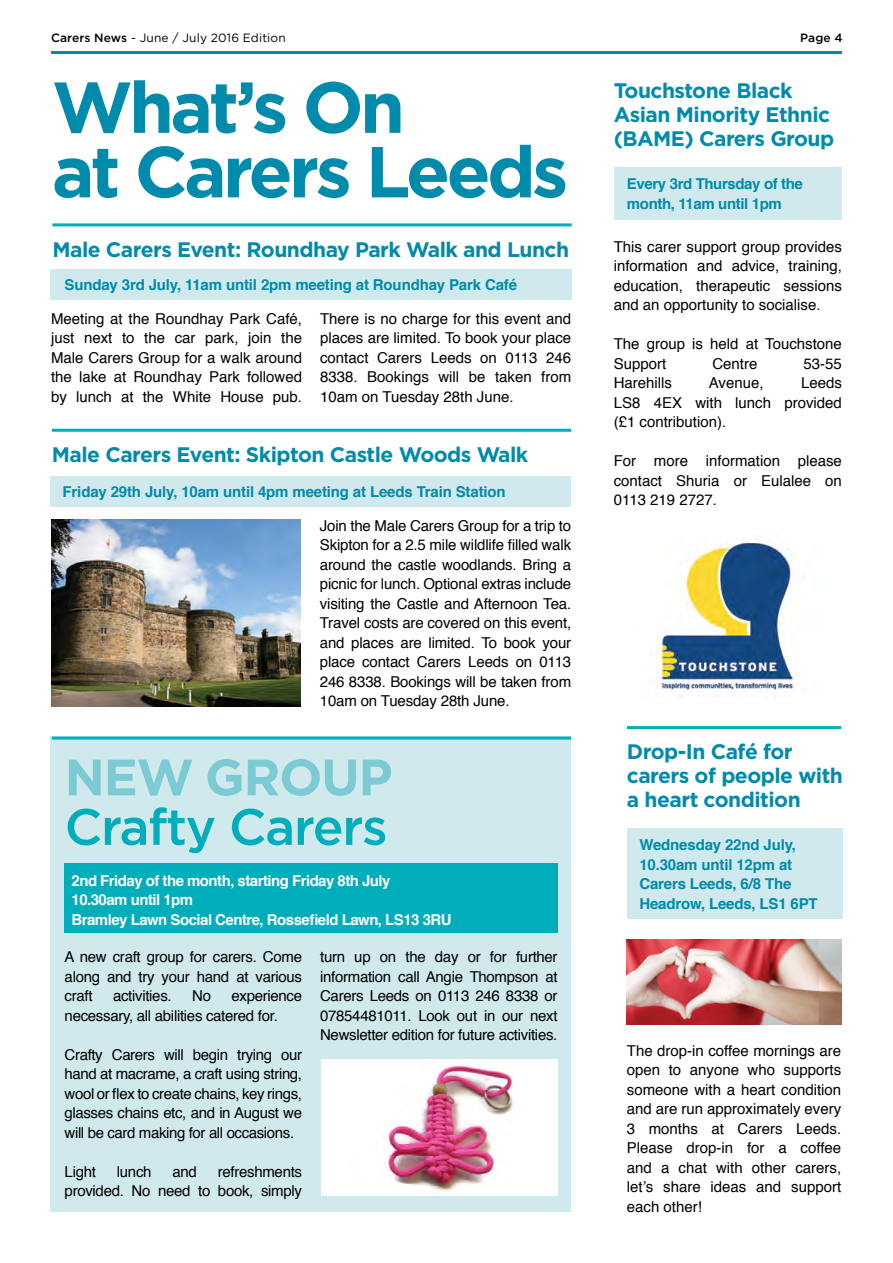
<style>
.page{position:relative;width:893px;height:1263px;background:#fff}
.page>*{position:absolute;margin:0;border:0;box-sizing:border-box;transform-origin:0 0}
.t1{font:700 72px/64.5px "Gotham";letter-spacing:-.05em;color:#008aab}
.t2{font:500 51px "Gotham";letter-spacing:-.025em;color:#00adbb}
.t3{font:700 51px "Gotham";letter-spacing:-.025em;color:#7ccad3}
.t4{font:700 21px/24px "Gotham";letter-spacing:-.025em;color:#008aab}
.t5{font:15px/19.5px "Helvetica";color:#000;text-align:justify}
.t6{font:700 15px/19.5px "Helvetica";letter-spacing:-.01em;color:#008aab}
.t7{font:700 15px/19.5px "Helvetica";letter-spacing:-.035em;color:#fff}
.t8{font:15px/19.5px "Helvetica";letter-spacing:-.02em;color:#000}
.t9{font:12px "Gotham";letter-spacing:.01em;color:#000}
.t10{font:500 12px "Gotham";color:#000}
.s1{font-weight:500}
</style>
<div class="page">
<hr style="left:51px;top:51px;width:791px;height:3px;background:#008aab">
<div style="left:50px;top:736px;width:521px;height:476px;background:#d0e9ec"></div>
<hr style="left:627px;top:726px;width:214px;height:3px;background:#00adbb">
<hr style="left:52px;top:223px;width:520px;height:3px;background:#00adbb">
<div style="left:50px;top:269px;width:522px;height:31px;background:#d0e9ec"></div>
<img style="left:322px;top:1059px;width:236px;height:137px">
<img style="left:627px;top:940px;width:215px;height:84px">
<hr style="left:52px;top:429px;width:519px;height:3px;background:#00adbb">
<img style="left:51px;top:520px;width:249px;height:186px">
<div style="left:50px;top:476px;width:521px;height:30px;background:#d0e9ec"></div>
<hr style="left:52px;top:736px;width:519px;height:3px;background:#00adbb">
<div style="left:65px;top:863px;width:493px;height:70px;background:#00adbb"></div>
<div style="left:627px;top:828px;width:216px;height:91px;background:#d0e9ec"></div>
<img style="left:656px;top:534px;width:142px;height:164px">
<div style="left:614px;top:167px;width:228px;height:52px;background:#d0e9ec"></div>
<p class="t9" style="left:51px;top:31px;width:236px"><span class="s1">Carers News</span> - June / July 2016 Edition</p>
<p class="t10" style="left:800px;top:31px;width:44px">Page 4</p>
<h1 class="t1" style="left:52px;top:73px;width:518px">What’s On<br>at Carers Leeds</h1>
<h3 class="t4" style="left:614px;top:78px;width:222px">Touchstone Black<br>Asian Minority Ethnic (BAME) Carers Group</h3>
<p class="t6" style="left:627px;top:174px;width:178px">Every 3rd Thursday of the month, 11am until 1pm</p>
<h3 class="t4" style="left:52px;top:237px;width:518px">Male Carers Event: Roundhay Park Walk and Lunch</h3>
<p class="t6" style="left:65px;top:275px;width:454px">Sunday 3rd July, 11am until 2pm meeting at Roundhay Park Café</p>
<p class="t5" style="left:51px;top:309px;width:253px">Meeting at the Roundhay Park Café, just next to the car park, join the Male Carers Group for a walk around the lake at Roundhay Park followed by lunch at the White House pub.</p>
<p class="t5" style="left:320px;top:309px;width:253px">There is no charge for this event and places are limited. To book your place contact Carers Leeds on 0113 246<br>8338. Bookings will be taken from 10am on Tuesday 28th June.</p>
<h3 class="t4" style="left:52px;top:442px;width:478px">Male Carers Event: Skipton Castle Woods Walk</h3>
<p class="t6" style="left:63px;top:482px;width:445px">Friday 29th July, 10am until 4pm meeting at Leeds Train Station</p>
<p class="t5" style="left:320px;top:516px;width:253px">Join the Male Carers Group for a trip to Skipton for a 2.5 mile wildlife filled walk around the castle woodlands. Bring a picnic for lunch. Optional extras include visiting the Castle and Afternoon Tea.<br>Travel costs are covered on this event, and places are limited. To book your place contact Carers Leeds on 0113<br>246 8338. Bookings will be taken from 10am on Tuesday 28th June.</p>
<h2 class="t3" style="left:65px;top:748px;width:329px">NEW GROUP</h2>
<h2 class="t2" style="left:65px;top:798px;width:324px">Crafty Carers</h2>
<p class="t7" style="left:72px;top:871px;width:382px">2nd Friday of the month, starting Friday 8th July<br>10.30am until 1pm<br>Bramley Lawn Social Centre, Rossefield Lawn, LS13 3RU</p>
<p class="t5" style="left:65px;top:948px;width:239px">A new craft group for carers. Come along and try your hand at various craft</p>
<p class="t8" style="left:65px;top:987px;width:239px;text-indent:167px">experience necessary, all abilities catered for.</p>
<p class="t5" style="left:65px;top:1045px;width:239px">Crafty Carers will begin trying our hand at macrame, a craft using string, wool or flex to create chains, key rings, glasses chains etc, and in August we will be card making for all occasions.</p>
<p class="t5" style="left:65px;top:1162px;width:33px">Light</p>
<p class="t5" style="left:117px;top:1162px;width:36px">lunch</p>
<p class="t5" style="left:172px;top:1162px;width:26px">and</p>
<p class="t8" style="left:113px;top:987px;width:60px">activities.</p>
<p class="t5" style="left:192px;top:987px;width:20px">No</p>
<p class="t8" style="left:65px;top:1162px;width:239px;text-align:right">refreshments<br>provided. No need to book, simply</p>
<p class="t5" style="left:320px;top:948px;width:239px">turn up on the day or for further information call Angie Thompson at Carers Leeds on 0113 246 8338 or 07854481011. Look out in our next Newsletter edition for future activities.</p>
<p class="t5" style="left:614px;top:237px;width:230px">This carer support group provides information and advice, training, education, therapeutic sessions and an opportunity to socialise.</p>
<p class="t5" style="left:614px;top:335px;width:230px">The group is held at Touchstone<br>Support</p>
<p class="t5" style="left:712px;top:354px;width:47px">Centre</p>
<p class="t5" style="left:804px;top:354px;width:40px">53-55</p>
<p class="t5" style="left:614px;top:374px;width:230px;text-indent:187px">Leeds LS8 4EX with lunch provided (£1 contribution).</p>
<p class="t5" style="left:614px;top:452px;width:230px">For more information please contact Shuria or Eulalee on 0113 219 2727.</p>
<p class="t5" style="left:614px;top:374px;width:60px">Harehills</p>
<p class="t5" style="left:709px;top:374px;width:56px">Avenue,</p>
<h3 class="t4" style="left:627px;top:739px;width:218px">Drop-In Café for carers of people with a heart condition</h3>
<p class="t6" style="left:639px;top:835px;width:180px">Wednesday 22nd July,<br>10.30am until 12pm at<br>Carers Leeds, 6/8 The<br>Headrow, Leeds, LS1 6PT</p>
<p class="t5" style="left:627px;top:1041px;width:216px">The drop-in coffee mornings are open to anyone who supports someone with a heart condition and are run approximately every 3 months at Carers Leeds.<br>Please drop-in for a coffee and a chat with other carers, let’s share ideas and support each other!</p>
</div>
